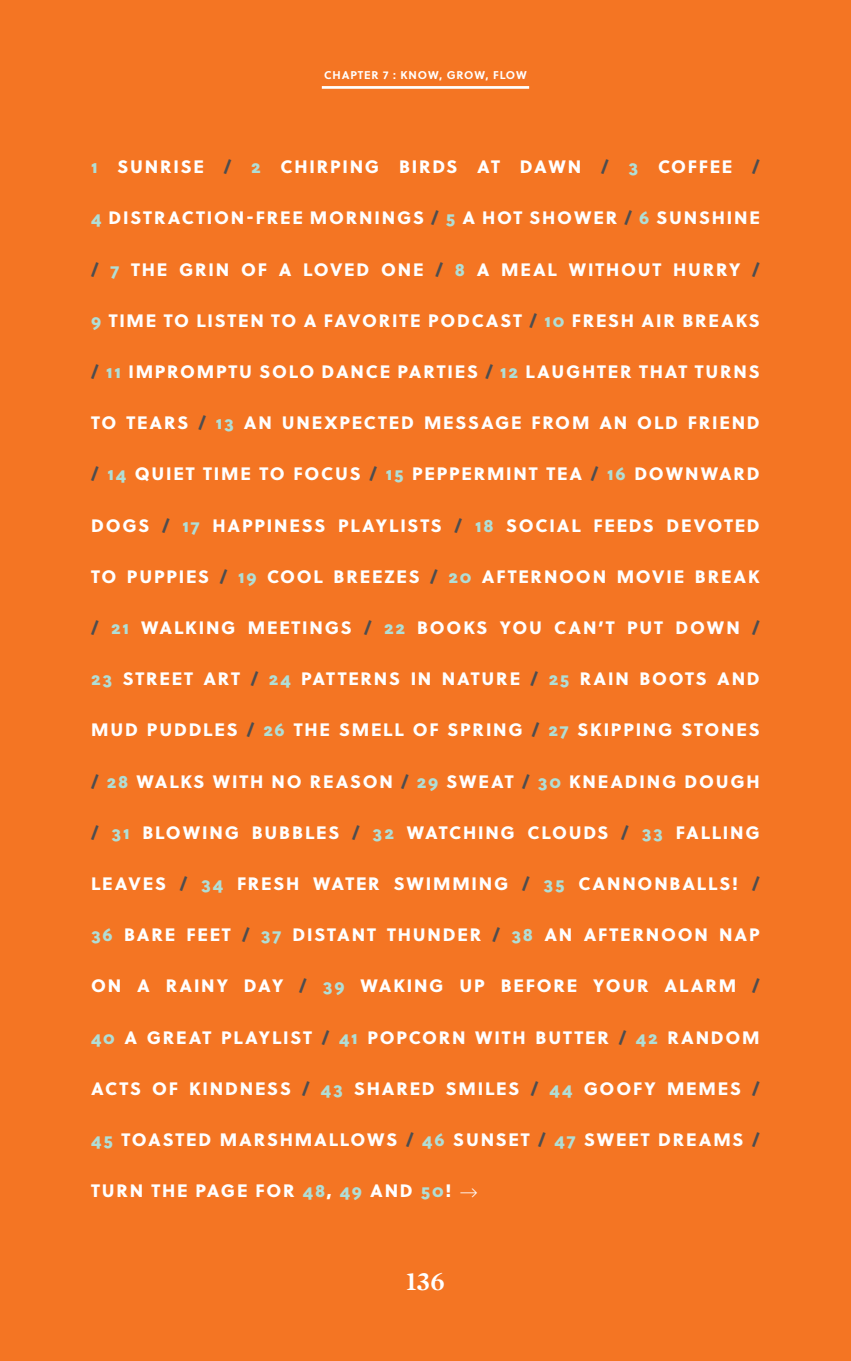
<style>
.page{position:relative;width:851px;height:1361px;background:#fff}
.page>*{position:absolute;margin:0;border:0;box-sizing:border-box;transform-origin:0 0}
.t1{font:700 27px "Mercury Display";color:#fff}
.t2{font:18px "Soleil Xb";letter-spacing:.1em;color:#fff}
.t3{font:700 11.25px "Soleil";letter-spacing:.075em;color:#fff}
.s1{color:#b0ded6}
.s2{color:#4d4d4f}
.s3{font-family:"Soleil Lt";font-size:15.75px}
</style>
<div class="page">
<div style="left:0;top:0;width:850px;height:1361px;background:#f47523"></div>
<hr style="left:322px;top:86px;width:207px;height:3px;background:#fff">
<p class="t3" style="left:324px;top:67px;width:204px">CHAPTER 7 : KNOW, GROW, FLOW</p>
<p class="t2" style="left:91px;top:153px;width:670px"><span class="s1">1</span> SUNRISE <span class="s2">/</span> <span class="s1">2</span> CHIRPING BIRDS AT DAWN <span class="s2">/</span> <span class="s1">3</span> COFFEE <span class="s2">/</span></p>
<p class="t2" style="left:91px;top:204px;width:670px"><span class="s1">4</span> DISTRACTION-FREE MORNINGS <span class="s2">/</span> <span class="s1">5</span> A HOT SHOWER <span class="s2">/</span> <span class="s1">6</span> SUNSHINE</p>
<p class="t2" style="left:91px;top:255px;width:670px"><span class="s2">/</span> <span class="s1">7</span> THE GRIN OF A LOVED ONE <span class="s2">/</span> <span class="s1">8</span> A MEAL WITHOUT HURRY <span class="s2">/</span></p>
<p class="t2" style="left:91px;top:306px;width:670px"><span class="s1">9</span> TIME TO LISTEN TO A FAVORITE PODCAST <span class="s2">/</span> <span class="s1">10</span> FRESH AIR BREAKS</p>
<p class="t2" style="left:91px;top:357px;width:670px"><span class="s2">/</span> <span class="s1">11</span> IMPROMPTU SOLO DANCE PARTIES <span class="s2">/</span> <span class="s1">12</span> LAUGHTER THAT TURNS</p>
<p class="t2" style="left:91px;top:409px;width:670px">TO TEARS <span class="s2">/</span> <span class="s1">13</span> AN UNEXPECTED MESSAGE FROM AN OLD FRIEND</p>
<p class="t2" style="left:91px;top:460px;width:670px"><span class="s2">/</span> <span class="s1">14</span> QUIET TIME TO FOCUS <span class="s2">/</span> <span class="s1">15</span> PEPPERMINT TEA <span class="s2">/</span> <span class="s1">16</span> DOWNWARD</p>
<p class="t2" style="left:91px;top:511px;width:670px">DOGS <span class="s2">/</span> <span class="s1">17</span> HAPPINESS PLAYLISTS <span class="s2">/</span> <span class="s1">18</span> SOCIAL FEEDS DEVOTED</p>
<p class="t2" style="left:91px;top:562px;width:670px">TO PUPPIES <span class="s2">/</span> <span class="s1">19</span> COOL BREEZES <span class="s2">/</span> <span class="s1">20</span> AFTERNOON MOVIE BREAK</p>
<p class="t2" style="left:91px;top:613px;width:670px"><span class="s2">/</span> <span class="s1">21</span> WALKING MEETINGS <span class="s2">/</span> <span class="s1">22</span> BOOKS YOU CAN’T PUT DOWN <span class="s2">/</span></p>
<p class="t2" style="left:91px;top:665px;width:670px"><span class="s1">23</span> STREET ART <span class="s2">/</span> <span class="s1">24</span> PATTERNS IN NATURE <span class="s2">/</span> <span class="s1">25</span> RAIN BOOTS AND</p>
<p class="t2" style="left:91px;top:716px;width:670px">MUD PUDDLES <span class="s2">/</span> <span class="s1">26</span> THE SMELL OF SPRING <span class="s2">/</span> <span class="s1">27</span> SKIPPING STONES</p>
<p class="t2" style="left:91px;top:767px;width:670px"><span class="s2">/</span> <span class="s1">28</span> WALKS WITH NO REASON <span class="s2">/</span> <span class="s1">29</span> SWEAT <span class="s2">/</span> <span class="s1">30</span> KNEADING DOUGH</p>
<p class="t2" style="left:91px;top:818px;width:670px"><span class="s2">/</span> <span class="s1">31</span> BLOWING BUBBLES <span class="s2">/</span> <span class="s1">32</span> WATCHING CLOUDS <span class="s2">/</span> <span class="s1">33</span> FALLING</p>
<p class="t2" style="left:91px;top:869px;width:670px">LEAVES <span class="s2">/</span> <span class="s1">34</span> FRESH WATER SWIMMING <span class="s2">/</span> <span class="s1">35</span> CANNONBALLS! <span class="s2">/</span></p>
<p class="t2" style="left:91px;top:921px;width:670px"><span class="s1">36</span> BARE FEET <span class="s2">/</span> <span class="s1">37</span> DISTANT THUNDER <span class="s2">/</span> <span class="s1">38</span> AN AFTERNOON NAP</p>
<p class="t2" style="left:91px;top:972px;width:670px">ON A RAINY DAY <span class="s2">/</span> <span class="s1">39</span> WAKING UP BEFORE YOUR ALARM <span class="s2">/</span></p>
<p class="t2" style="left:91px;top:1023px;width:670px"><span class="s1">40</span> A GREAT PLAYLIST <span class="s2">/</span> <span class="s1">41</span> POPCORN WITH BUTTER <span class="s2">/</span> <span class="s1">42</span> RANDOM</p>
<p class="t2" style="left:91px;top:1074px;width:670px">ACTS OF KINDNESS <span class="s2">/</span> <span class="s1">43</span> SHARED SMILES <span class="s2">/</span> <span class="s1">44</span> GOOFY MEMES <span class="s2">/</span></p>
<p class="t2" style="left:91px;top:1125px;width:670px"><span class="s1">45</span> TOASTED MARSHMALLOWS <span class="s2">/</span> <span class="s1">46</span> SUNSET <span class="s2">/</span> <span class="s1">47</span> SWEET DREAMS <span class="s2">/</span></p>
<p class="t2" style="left:91px;top:1176px;width:389px">TURN THE PAGE FOR <span class="s1">48</span>, <span class="s1">49</span> AND <span class="s1">50</span>! <span class="s3">r</span></p>
<h1 class="t1" style="left:406px;top:1265px;width:40px">136</h1>
</div>
